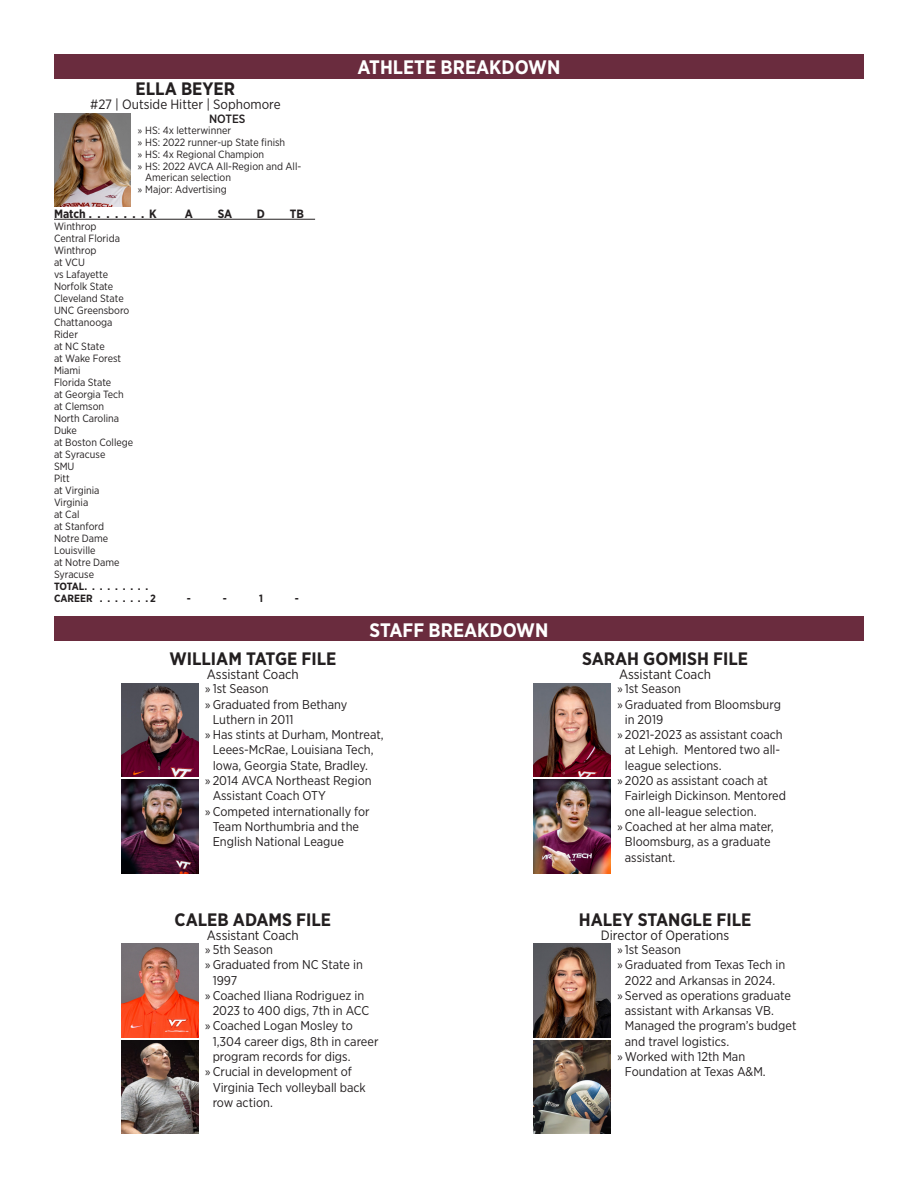
<style>
.page{position:relative;width:918px;height:1188px;background:#fff}
.page>*{position:absolute;margin:0;border:0;box-sizing:border-box;transform-origin:0 0}
.t1{font:700 19.5px "Gotham Narrow";color:#fff}
.t2{font:700 18px "Gotham Narrow";color:#231f20}
.t3{font:13.5px "Gotham Narrow";color:#231f20}
.t4{font:12.75px/15.3px "Gotham Narrow";color:#231f20}
.t5{font:700 12px "Gotham Narrow";letter-spacing:-.005em;color:#231f20}
.t6{font:500 12px "Gotham Narrow";color:#231f20}
.t7{font:10.5px/11.7px "Gotham Narrow";color:#231f20}
.t8{font:700 10.5px "Gotham Narrow";color:#231f20}
.s1{font-family:"Myriad Pro"}
</style>
<div class="page">
<div style="left:54px;top:54px;width:810px;height:25px;background:#6a2c3e"></div>
<img style="left:534px;top:683px;width:77px;height:94px">
<img style="left:122px;top:683px;width:76px;height:94px">
<img style="left:122px;top:780px;width:76px;height:93px">
<img style="left:534px;top:780px;width:77px;height:93px">
<img style="left:534px;top:944px;width:77px;height:93px">
<img style="left:122px;top:944px;width:76px;height:93px">
<img style="left:122px;top:1041px;width:76px;height:93px">
<img style="left:534px;top:1041px;width:77px;height:93px">
<img style="left:54px;top:113px;width:77px;height:94px">
<hr style="left:54px;top:219px;width:261px;height:1px;background:#231f20">
<div style="left:54px;top:616px;width:810px;height:25px;background:#6a2c3e"></div>
<p class="t2" style="left:136px;top:78px;width:101px">ELLA BEYER</p>
<p class="t3" style="left:90px;top:96px;width:192px">#27 | Outside Hitter | Sophomore</p>
<p class="t6" style="left:209px;top:111px;width:38px">NOTES</p>
<p class="t7" style="left:138px;top:125px;width:95px"><span class="s1">»</span> HS: 4x letterwinner</p>
<p class="t7" style="left:138px;top:136px;width:149px"><span class="s1">»</span> HS: 2022 runner-up State finish</p>
<p class="t7" style="left:138px;top:148px;width:128px"><span class="s1">»</span> HS: 4x Regional Champion</p>
<p class="t7" style="left:145px;top:160px;width:158px;text-indent:-8px"><span class="s1">»</span> HS: 2022 AVCA All-Region and All-<br>American selection</p>
<p class="t7" style="left:138px;top:183px;width:91px"><span class="s1">»</span> Major: Advertising</p>
<p class="t5" style="left:54px;top:206px;width:37px">Match.......</p>
<p class="t5" style="left:149px;top:206px;width:9px">K</p>
<p class="t5" style="left:185px;top:206px;width:10px">A</p>
<p class="t5" style="left:218px;top:206px;width:16px">SA</p>
<p class="t5" style="left:257px;top:206px;width:10px">D</p>
<p class="t5" style="left:290px;top:206px;width:16px">TB</p>
<p class="t7" style="left:54px;top:220px;width:44px">Winthrop</p>
<p class="t7" style="left:54px;top:232px;width:68px">Central Florida</p>
<p class="t7" style="left:54px;top:244px;width:44px">Winthrop</p>
<p class="t7" style="left:54px;top:256px;width:32px">at VCU</p>
<p class="t7" style="left:54px;top:268px;width:56px">vs Lafayette</p>
<p class="t7" style="left:54px;top:280px;width:61px">Norfolk State</p>
<p class="t7" style="left:54px;top:292px;width:71px">Cleveland State</p>
<p class="t7" style="left:54px;top:304px;width:77px">UNC Greensboro</p>
<p class="t7" style="left:54px;top:316px;width:60px">Chattanooga</p>
<p class="t7" style="left:54px;top:328px;width:26px">Rider</p>
<p class="t7" style="left:54px;top:340px;width:52px">at NC State</p>
<p class="t7" style="left:54px;top:352px;width:69px">at Wake Forest</p>
<p class="t7" style="left:54px;top:364px;width:28px">Miami</p>
<p class="t7" style="left:54px;top:376px;width:59px">Florida State</p>
<p class="t7" style="left:54px;top:388px;width:71px">at Georgia Tech</p>
<p class="t7" style="left:54px;top:400px;width:52px">at Clemson</p>
<p class="t7" style="left:54px;top:412px;width:67px">North Carolina</p>
<p class="t7" style="left:54px;top:424px;width:24px">Duke</p>
<p class="t7" style="left:54px;top:436px;width:81px">at Boston College</p>
<p class="t7" style="left:54px;top:448px;width:53px">at Syracuse</p>
<p class="t7" style="left:54px;top:460px;width:22px">SMU</p>
<p class="t7" style="left:54px;top:472px;width:17px">Pitt</p>
<p class="t7" style="left:54px;top:484px;width:47px">at Virginia</p>
<p class="t7" style="left:54px;top:496px;width:36px">Virginia</p>
<p class="t7" style="left:54px;top:508px;width:27px">at Cal</p>
<p class="t7" style="left:54px;top:520px;width:52px">at Stanford</p>
<p class="t7" style="left:54px;top:532px;width:56px">Notre Dame</p>
<p class="t7" style="left:54px;top:544px;width:43px">Louisville</p>
<p class="t7" style="left:54px;top:556px;width:67px">at Notre Dame</p>
<p class="t7" style="left:54px;top:568px;width:42px">Syracuse</p>
<p class="t8" style="left:54px;top:580px;width:34px">TOTAL.........</p>
<p class="t8" style="left:54px;top:592px;width:103px">CAREER...... 2</p>
<p class="t8" style="left:187px;top:592px;width:6px">-</p>
<p class="t8" style="left:223px;top:592px;width:6px">-</p>
<p class="t8" style="left:259px;top:592px;width:5px">1</p>
<p class="t8" style="left:295px;top:592px;width:6px">-</p>
<p class="t2" style="left:169px;top:647px;width:169px">WILLIAM TATGE FILE</p>
<p class="t3" style="left:207px;top:666px;width:94px">Assistant Coach</p>
<p class="t1" style="left:358px;top:55px;width:204px">ATHLETE BREAKDOWN</p>
<p class="t1" style="left:370px;top:617px;width:180px">STAFF BREAKDOWN</p>
<p class="t4" style="left:205px;top:681px;width:65px"><span class="s1">»</span> 1st Season</p>
<p class="t4" style="left:213px;top:696px;width:136px;text-indent:-8px"><span class="s1">»</span> Graduated from Bethany<br>Luthern in 2011</p>
<p class="t4" style="left:213px;top:727px;width:173px;text-indent:-8px"><span class="s1">»</span> Has stints at Durham, Montreat,<br>Leees-McRae, Louisiana Tech,<br>Iowa, Georgia State, Bradley.</p>
<p class="t4" style="left:213px;top:773px;width:160px;text-indent:-8px"><span class="s1">»</span> 2014 AVCA Northeast Region<br>Assistant Coach OTY</p>
<p class="t4" style="left:213px;top:803px;width:159px;text-indent:-8px"><span class="s1">»</span> Competed internationally for<br>Team Northumbria and the<br>English National League</p>
<p class="t2" style="left:175px;top:908px;width:158px">CALEB ADAMS FILE</p>
<p class="t3" style="left:207px;top:926px;width:94px">Assistant Coach</p>
<p class="t4" style="left:205px;top:942px;width:69px"><span class="s1">»</span> 5th Season</p>
<p class="t4" style="left:213px;top:957px;width:152px;text-indent:-8px"><span class="s1">»</span> Graduated from NC State in<br>1997</p>
<p class="t4" style="left:205px;top:987px;width:166px;text-align:center"><span class="s1">»</span> Coached Iliana Rodriguez in<br>2023 to 400 digs, 7th in ACC</p>
<p class="t4" style="left:213px;top:1018px;width:167px;text-indent:-8px"><span class="s1">»</span> Coached Logan Mosley to<br>1,304 career digs, 8th in career program records for digs.</p>
<p class="t4" style="left:213px;top:1064px;width:155px;text-indent:-8px"><span class="s1">»</span> Crucial in development of<br>Virginia Tech volleyball back row action.</p>
<p class="t2" style="left:582px;top:647px;width:168px">SARAH GOMISH FILE</p>
<p class="t3" style="left:619px;top:666px;width:94px">Assistant Coach</p>
<p class="t4" style="left:617px;top:681px;width:65px"><span class="s1">»</span> 1st Season</p>
<p class="t4" style="left:625px;top:696px;width:158px;text-indent:-8px"><span class="s1">»</span> Graduated from Bloomsburg in 2019</p>
<p class="t4" style="left:625px;top:727px;width:159px;text-indent:-8px"><span class="s1">»</span> 2021-2023 as assistant coach at Lehigh. Mentored two all&shy;league selections.</p>
<p class="t4" style="left:625px;top:773px;width:163px;text-indent:-8px"><span class="s1">»</span> 2020 as assistant coach at<br>Fairleigh Dickinson. Mentored one all-league selection.</p>
<p class="t4" style="left:625px;top:819px;width:150px;text-indent:-8px"><span class="s1">»</span> Coached at her alma mater,<br>Bloomsburg, as a graduate assistant.</p>
<p class="t2" style="left:579px;top:908px;width:174px">HALEY STANGLE FILE</p>
<p class="t3" style="left:601px;top:926px;width:130px">Director of Operations</p>
<p class="t4" style="left:617px;top:942px;width:65px"><span class="s1">»</span> 1st Season</p>
<p class="t4" style="left:617px;top:957px;width:169px;text-align:center"><span class="s1">»</span> Graduated from Texas Tech in<br>2022 and Arkansas in 2024.</p>
<p class="t4" style="left:625px;top:987px;width:173px;text-indent:-8px"><span class="s1">»</span> Served as operations graduate assistant with Arkansas VB.<br>Managed the program’s budget and travel logistics.</p>
<p class="t4" style="left:625px;top:1049px;width:142px;text-indent:-8px"><span class="s1">»</span> Worked with 12th Man<br>Foundation at Texas A&amp;M.</p>
</div>
